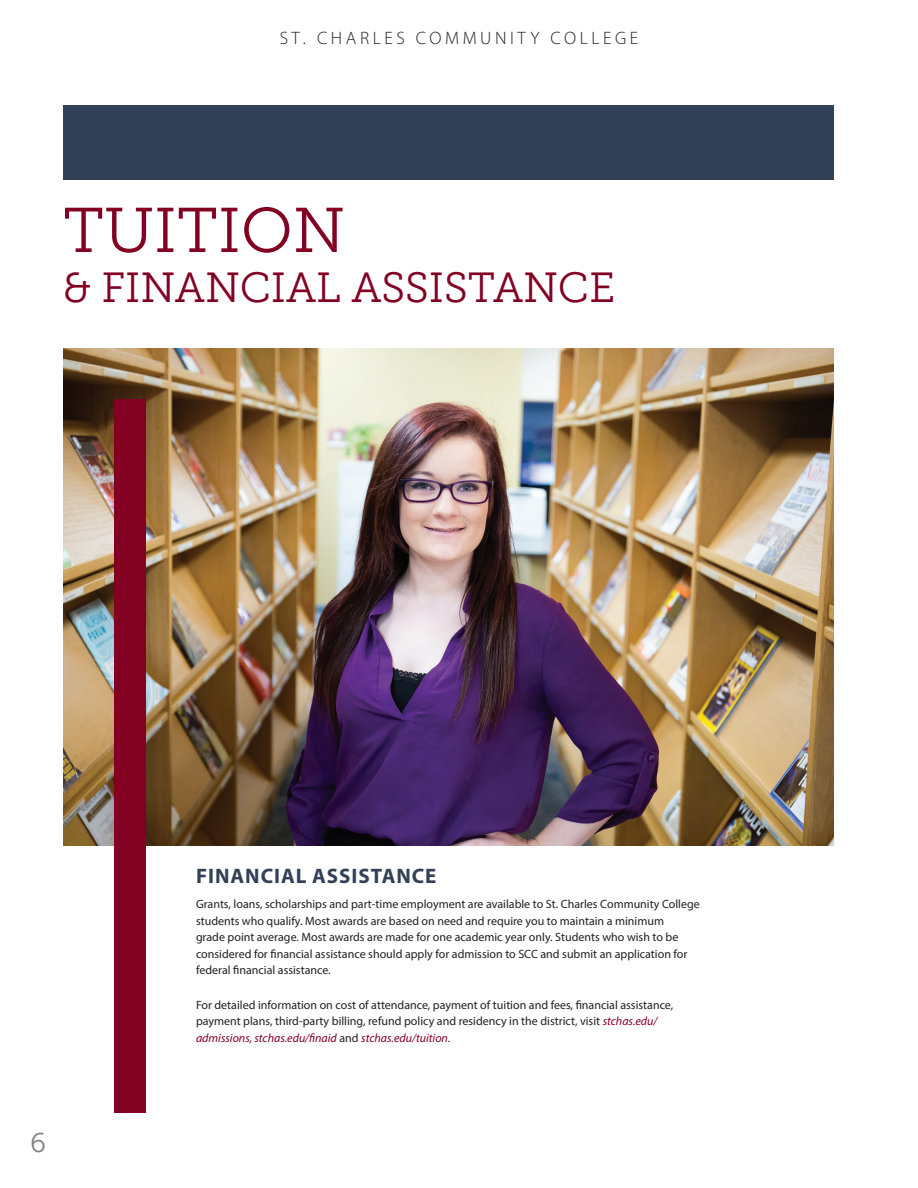
<style>
.page{position:relative;width:918px;height:1188px;background:#fff}
.page>*{position:absolute;margin:0;border:0;box-sizing:border-box;transform-origin:0 0}
.Body_Copy{font:63px "Museo Slab 300";color:#820123}
.Body_Copy-2{font:42px "Museo Slab 300";color:#820123}
.t1{font:27px "Museo Slab 300";color:#808285}
.Subhead2{font:700 21px "Myriad Pro";letter-spacing:.045em;color:#334157}
.t2{font:300 18px "Myriad Pro";letter-spacing:.2em;color:#231f20}
.BodyCopy_Paragraph_S{font:12px/16.5px "Myriad Pro";color:#231f20}
.s1{font-style:italic;color:#820123}
</style>
<div class="page">
<div style="left:63px;top:105px;width:771px;height:75px;background:#334157"></div>
<img style="left:63px;top:348px;width:771px;height:498px">
<div style="left:115px;top:399px;width:31px;height:714px;background:#820123"></div>
<h3 class="t2" style="left:280px;top:27px;width:360px">ST. CHARLES COMMUNITY COLLEGE</h3>
<p class="Body_Copy" style="left:63px;top:196px;width:284px">TUITION</p>
<p class="Body_Copy-2" style="left:63px;top:265px;width:554px">&amp; FINANCIAL ASSISTANCE</p>
<h3 class="t1" style="left:30px;top:1128px;width:17px">6</h3>
<p class="Subhead2" style="left:196px;top:862px;width:242px">FINANCIAL ASSISTANCE</p>
<p class="BodyCopy_Paragraph_S" style="left:196px;top:896px;width:505px">Grants, loans, scholarships and part-time employment are available to St. Charles Community College students who qualify. Most awards are based on need and require you to maintain a minimum<br>grade point average. Most awards are made for one academic year only. Students who wish to be considered for financial assistance should apply for admission to SCC and submit an application for federal financial assistance.</p>
<p class="BodyCopy_Paragraph_S" style="left:196px;top:996px;width:479px">For detailed information on cost of attendance, payment of tuition and fees, financial assistance, payment plans, third-party billing, refund policy and residency in the district, visit <span class="s1">stchas.edu/ admissions, stchas.edu/finaid</span> and <span class="s1">stchas.edu/tuition.</span></p>
</div>
